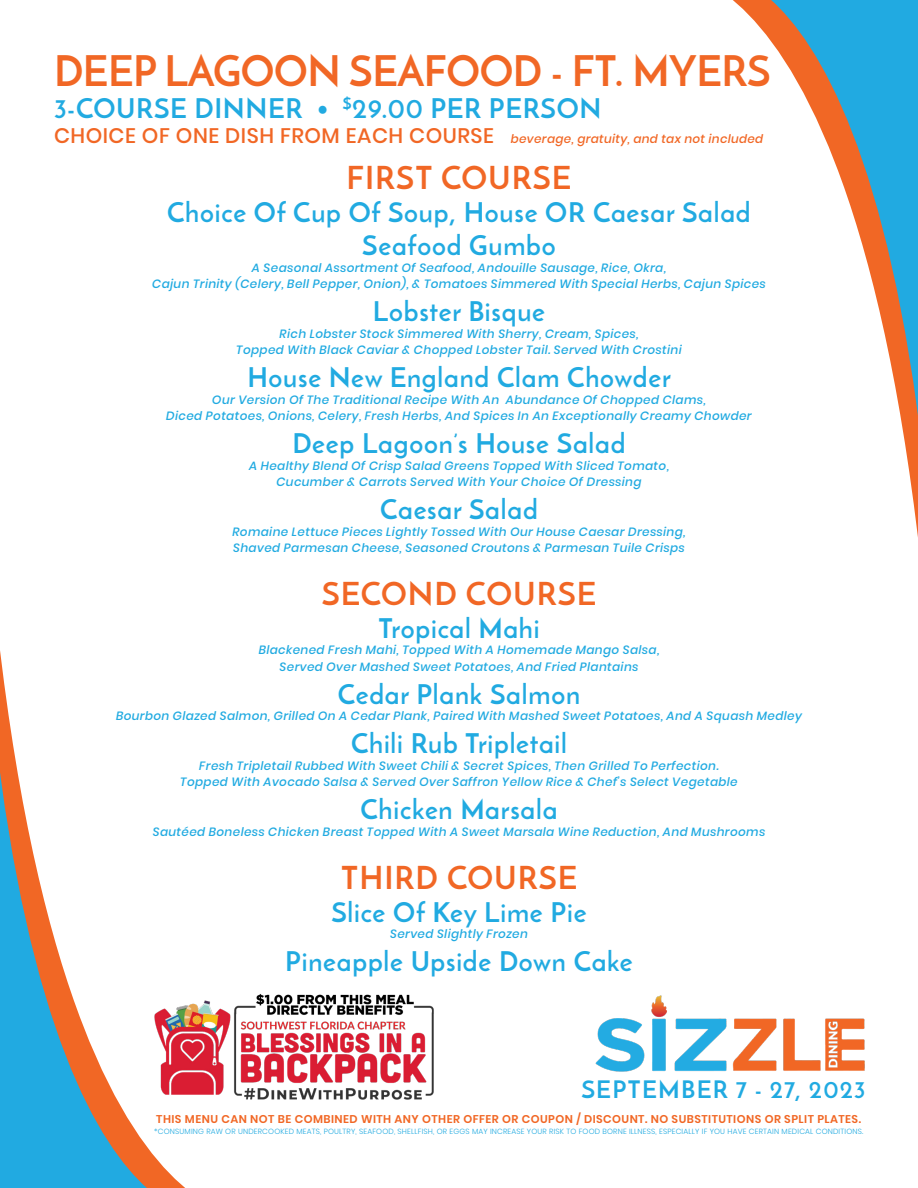
<style>
.page{position:relative;width:918px;height:1188px;background:#fff}
.page>*{position:absolute;margin:0;border:0;box-sizing:border-box;transform-origin:0 0}
.t1{font:700 42px "Josefin Sans";letter-spacing:-.01em;color:#f16725}
.t2{font:700 31.5px "Josefin Sans";letter-spacing:.03em;color:#f16725}
.t3{font:700 27px "Josefin Sans";letter-spacing:.03em;color:#21aae1}
.t4{font:700 24px "Josefin Sans";letter-spacing:.05em;color:#21aae1}
.t5{font:italic 500 12px "Poppins";letter-spacing:.03em;color:#21aae1}
.t6{font:italic 500 12px "Poppins";letter-spacing:.025em;color:#f16725}
.t7{font:600 11.25px "Poppins";letter-spacing:.04em;color:#f16725}
.t8{font:300 7.5px "Poppins";letter-spacing:.025em;color:#21aae1}
.s1{font-style:normal;font-size:21px}
</style>
<div class="page">
<svg style="left:0;top:651px;width:185px;height:537px"></svg>
<svg style="left:733px;top:0;width:185px;height:537px"></svg>
<img style="left:595px;top:995px;width:270px;height:77px">
<img style="left:152px;top:992px;width:282px;height:110px">
<p class="t1" style="left:54px;top:44px;width:718px">DEEP LAGOON SEAFOOD - FT. MYERS</p>
<p class="t3" style="left:54px;top:91px;width:549px">3-COURSE DINNER • <sup>$</sup>29.00 PER PERSON</p>
<p class="t6" style="left:54px;top:132px;width:711px"><span class="s1">CHOICE OF ONE DISH FROM EACH COURSE</span> beverage, gratuity, and tax not included</p>
<p class="t2" style="left:347px;top:158px;width:226px">FIRST COURSE</p>
<p class="t3" style="left:167px;top:196px;width:585px">Choice Of Cup Of Soup, House OR Caesar Salad</p>
<p class="t3" style="left:362px;top:229px;width:195px">Seafood Gumbo</p>
<p class="t5" style="left:252px;top:260px;width:416px">A Seasonal Assortment Of Seafood, Andouille Sausage, Rice, Okra,</p>
<p class="t5" style="left:152px;top:277px;width:615px">Cajun Trinity (Celery, Bell Pepper, Onion), &amp; Tomatoes Simmered With Special Herbs, Cajun Spices</p>
<p class="t3" style="left:373px;top:295px;width:174px">Lobster Bisque</p>
<p class="t5" style="left:280px;top:326px;width:360px">Rich Lobster Stock Simmered With Sherry, Cream, Spices,</p>
<p class="t5" style="left:236px;top:343px;width:447px">Topped With Black Caviar &amp; Chopped Lobster Tail. Served With Crostini</p>
<p class="t3" style="left:248px;top:361px;width:425px">House New England Clam Chowder</p>
<p class="t5" style="left:212px;top:392px;width:495px">Our Version Of The Traditional Recipe With An Abundance Of Chopped Clams,</p>
<p class="t5" style="left:166px;top:409px;width:587px">Diced Potatoes, Onions, Celery, Fresh Herbs, And Spices In An Exceptionally Creamy Chowder</p>
<p class="t3" style="left:292px;top:427px;width:335px">Deep Lagoon’s House Salad</p>
<p class="t5" style="left:249px;top:458px;width:421px">A Healthy Blend Of Crisp Salad Greens Topped With Sliced Tomato,</p>
<p class="t5" style="left:276px;top:475px;width:367px">Cucumber &amp; Carrots Served With Your Choice Of Dressing</p>
<p class="t3" style="left:380px;top:493px;width:159px">Caesar Salad</p>
<p class="t5" style="left:232px;top:524px;width:455px">Romaine Lettuce Pieces Lightly Tossed With Our House Caesar Dressing,</p>
<p class="t5" style="left:233px;top:541px;width:453px">Shaved Parmesan Cheese, Seasoned Croutons &amp; Parmesan Tuile Crisps</p>
<p class="t2" style="left:322px;top:574px;width:276px">SECOND COURSE</p>
<p class="t3" style="left:378px;top:611px;width:163px">Tropical Mahi</p>
<p class="t5" style="left:259px;top:643px;width:402px">Blackened Fresh Mahi, Topped With A Homemade Mango Salsa,</p>
<p class="t5" style="left:280px;top:660px;width:360px">Served Over Mashed Sweet Potatoes, And Fried Plantains</p>
<p class="t3" style="left:338px;top:677px;width:244px">Cedar Plank Salmon</p>
<p class="t5" style="left:116px;top:709px;width:687px">Bourbon Glazed Salmon, Grilled On A Cedar Plank, Paired With Mashed Sweet Potatoes, And A Squash Medley</p>
<p class="t3" style="left:351px;top:727px;width:217px">Chili Rub Tripletail</p>
<p class="t5" style="left:199px;top:759px;width:521px">Fresh Tripletail Rubbed With Sweet Chili &amp; Secret Spices, Then Grilled To Perfection.</p>
<p class="t5" style="left:180px;top:775px;width:559px">Topped With Avocado Salsa &amp; Served Over Saffron Yellow Rice &amp; Chef’s Select Vegetable</p>
<p class="t3" style="left:360px;top:793px;width:199px">Chicken Marsala</p>
<p class="t5" style="left:153px;top:825px;width:614px">Sautéed Boneless Chicken Breast Topped With A Sweet Marsala Wine Reduction, And Mushrooms</p>
<p class="t2" style="left:341px;top:858px;width:238px">THIRD COURSE</p>
<p class="t3" style="left:332px;top:895px;width:256px">Slice Of Key Lime Pie</p>
<p class="t5" style="left:390px;top:927px;width:139px">Served Slightly Frozen</p>
<p class="t3" style="left:285px;top:945px;width:349px">Pineapple Upside Down Cake</p>
<h3 class="t4" style="left:581px;top:1075px;width:286px">SEPTEMBER 7 - 27, 2023</h3>
<p class="t7" style="left:156px;top:1113px;width:706px">THIS MENU CAN NOT BE COMBINED WITH ANY OTHER OFFER OR COUPON / DISCOUNT. NO SUBSTITUTIONS OR SPLIT PLATES.</p>
<p class="t8" style="left:154px;top:1127px;width:711px">*CONSUMING RAW OR UNDERCOOKED MEATS, POULTRY, SEAFOOD, SHELLFISH, OR EGGS MAY INCREASE YOUR RISK TO FOOD BORNE ILLNESS, ESPECIALLY IF YOU HAVE CERTAIN MEDICAL CONDITIONS.</p>
</div>
